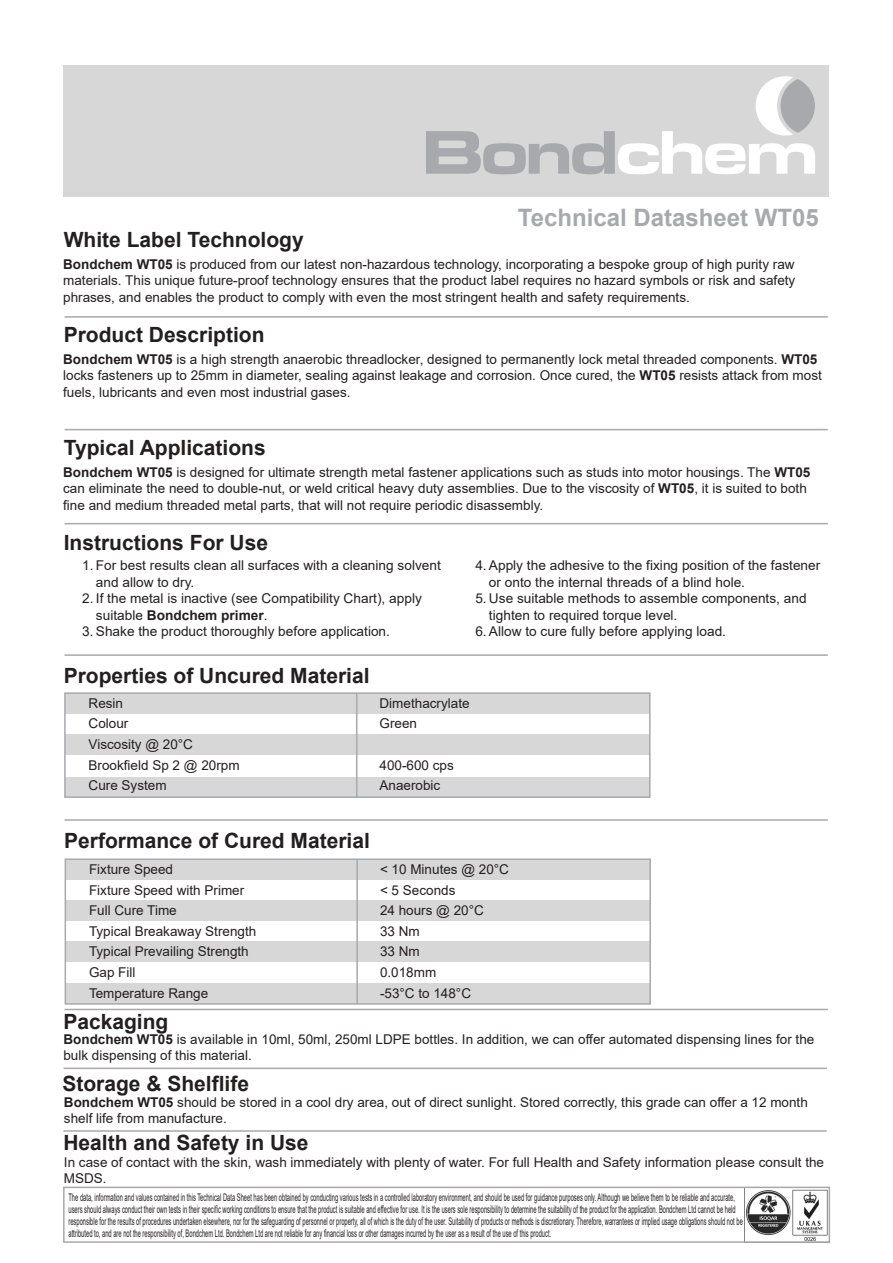
<style>
.page{position:relative;width:893px;height:1263px;background:#fff}
.page>*{position:absolute;margin:0;border:0;box-sizing:border-box;transform-origin:0 0}
.t1{font:700 24px "Arial";color:#a8a9ad}
.t2{font:700 21px "Arial";color:#231f20}
.t3{font:13.5px/20.7px "Arial";color:#231f20}
.t4{font:10.5px/12px "Arial";color:#231f20;scale:.55 1}
.s1{font-weight:700}
</style>
<div class="page">
<div style="left:65px;top:777px;width:585px;height:20px;background:#d7d7d7"></div>
<div style="left:65px;top:984px;width:585px;height:20px;background:#d7d7d7"></div>
<div style="left:65px;top:941px;width:585px;height:20px;background:#d7d7d7"></div>
<div style="left:65px;top:693px;width:585px;height:21px;background:#d7d7d7"></div>
<div style="left:65px;top:735px;width:585px;height:20px;background:#d7d7d7"></div>
<hr style="left:65px;top:429px;width:763px;height:1px;background:#a8a9ad">
<hr style="left:65px;top:523px;width:763px;height:1px;background:#a8a9ad">
<div style="left:64px;top:692px;width:587px;height:106px;border:2px solid #a8a9ad"></div>
<hr style="left:356px;top:693px;width:1px;height:104px;background:#a8a9ad">
<hr style="left:65px;top:654px;width:763px;height:2px;background:#a8a9ad">
<img style="left:746px;top:1189px;width:81px;height:51px">
<div style="left:63px;top:1186px;width:767px;height:57px;border:2px solid #a8a9ad"></div>
<div style="left:65px;top:859px;width:585px;height:21px;background:#d7d7d7"></div>
<div style="left:65px;top:901px;width:585px;height:20px;background:#d7d7d7"></div>
<div style="left:65px;top:858px;width:586px;height:147px;border:2px solid #a8a9ad"></div>
<hr style="left:63px;top:1130px;width:764px;height:2px;background:#a8a9ad">
<hr style="left:64px;top:1067px;width:763px;height:2px;background:#a8a9ad">
<hr style="left:65px;top:819px;width:763px;height:2px;background:#a8a9ad">
<hr style="left:65px;top:1009px;width:763px;height:1px;background:#a8a9ad">
<hr style="left:356px;top:859px;width:2px;height:145px;background:#a8a9ad">
<hr style="left:65px;top:316px;width:763px;height:2px;background:#a8a9ad">
<div style="left:64px;top:65px;width:765px;height:132px;background:#d7d7d7"></div>
<svg style="left:426px;top:76px;width:389px;height:98px"></svg>
<h2 class="t2" style="left:64px;top:225px;width:241px">White Label Technology</h2>
<h1 class="t1" style="left:518px;top:201px;width:302px">Technical Datasheet WT05</h1>
<p class="t3" style="left:63px;top:256px;width:734px;line-height:16.5px;text-align:justify"><span class="s1">Bondchem WT05</span> is produced from our latest non-hazardous technology, incorporating a bespoke group of high purity raw materials. This unique future-proof technology ensures that the product label requires no hazard symbols or risk and safety phrases, and enables the product to comply with even the most stringent health and safety requirements.</p>
<h2 class="t2" style="left:64px;top:320px;width:202px">Product Description</h2>
<p class="t3" style="left:63px;top:350px;width:760px;line-height:16.5px"><span class="s1">Bondchem WT05</span> is a high strength anaerobic threadlocker, designed to permanently lock metal threaded components. <span class="s1">WT05 </span>locks fasteners up to 25mm in diameter, sealing against leakage and corrosion. Once cured, the <span class="s1">WT05</span> resists attack from most fuels, lubricants and even most industrial gases.</p>
<h2 class="t2" style="left:64px;top:433px;width:203px">Typical Applications</h2>
<p class="t3" style="left:63px;top:464px;width:749px;line-height:16.5px"><span class="s1">Bondchem WT05</span> is designed for ultimate strength metal fastener applications such as studs into motor housings. The <span class="s1">WT05 </span>can eliminate the need to double-nut, or weld critical heavy duty assemblies. Due to the viscosity of <span class="s1">WT05</span>, it is suited to both fine and medium threaded metal parts, that will not require periodic disassembly.</p>
<h2 class="t2" style="left:64px;top:528px;width:206px">Instructions For Use</h2>
<p class="t3" style="left:96px;top:557px;width:347px;line-height:16.5px;text-indent:-14px">1. For best results clean all surfaces with a cleaning solvent and allow to dry.</p>
<p class="t3" style="left:96px;top:590px;width:327px;line-height:16.5px;text-indent:-14px">2. If the metal is inactive (see Compatibility Chart), apply suitable <span class="s1">Bondchem primer</span>.</p>
<p class="t3" style="left:82px;top:621px;width:309px">3. Shake the product thoroughly before application.</p>
<h2 class="t2" style="left:64px;top:661px;width:307px">Properties of Uncured Material</h2>
<p class="t3" style="left:489px;top:557px;width:333px;line-height:16.5px;text-indent:-14px">4. Apply the adhesive to the fixing position of the fastener or onto the internal threads of a blind hole.</p>
<p class="t3" style="left:489px;top:590px;width:319px;line-height:16.5px;text-indent:-14px">5. Use suitable methods to assemble components, and tighten to required torque level.</p>
<p class="t3" style="left:475px;top:621px;width:252px">6. Allow to cure fully before applying load.</p>
<p class="t3" style="left:89px;top:693px;width:153px">Resin<br>Colour<br>Viscosity @ 20°C<br>Brookfield Sp 2 @ 20rpm<br>Cure System</p>
<p class="t3" style="left:380px;top:693px;width:92px">Dimethacrylate<br>Green</p>
<p class="t3" style="left:380px;top:754px;width:76px">400-600 cps<br>Anaerobic</p>
<h2 class="t2" style="left:64px;top:826px;width:307px">Performance of Cured Material</h2>
<p class="t3" style="left:89px;top:859px;width:169px">Fixture Speed<br>Fixture Speed with Primer<br>Full Cure Time<br>Typical Breakaway Strength<br>Typical Prevailing Strength<br>Gap Fill<br>Temperature Range</p>
<p class="t3" style="left:380px;top:859px;width:131px">&lt; 10 Minutes @ 20°C &lt; 5 Seconds<br>24 hours @ 20°C<br>33 Nm<br>33 Nm<br>0.018mm<br>-53°C to 148°C</p>
<h2 class="t2" style="left:63px;top:1006px;width:107px">Packaging</h2>
<p class="t3" style="left:63px;top:1031px;width:752px;line-height:16.5px"><span class="s1">Bondchem WT05</span> is available in 10ml, 50ml, 250ml LDPE bottles. In addition, we can offer automated dispensing lines for the bulk dispensing of this material.</p>
<h2 class="t2" style="left:62px;top:1068px;width:188px">Storage &amp; Shelflife</h2>
<p class="t3" style="left:64px;top:1094px;width:745px;line-height:16.5px"><span class="s1">Bondchem WT05</span> should be stored in a cool dry area, out of direct sunlight. Stored correctly, this grade can offer a 12 month shelf life from manufacture.</p>
<h2 class="t2" style="left:63px;top:1127px;width:247px">Health and Safety in Use</h2>
<p class="t3" style="left:64px;top:1153px;width:762px;line-height:16.5px">In case of contact with the skin, wash immediately with plenty of water. For full Health and Safety information please consult the<br>MSDS.</p>
<p class="t4" style="left:68px;top:1191px;width:1228px">The data, information and values contained in this Technical Data Sheet has been obtained by conducting various tests in a controlled laboratory environment, and should be used for guidance purposes only. Although we believe them to be reliable and accurate, users should always conduct their own tests in their specific working conditions to ensure that the product is suitable and effective for use. It is the users sole responsibility to determine the suitability of the product for the application. Bondchem Ltd cannot be held responsible for the results of procedures undertaken elsewhere, nor for the safeguarding of personnel or property, all of which is the duty of the user. Suitability of products or methods is discretionary. Therefore, warrantees or implied usage obligations should not be attributed to, and are not the responsibility of, Bondchem Ltd. Bondchem Ltd are not reliable for any financial loss or other damages incurred by the user as a result of the use of this product.</p>
</div>
